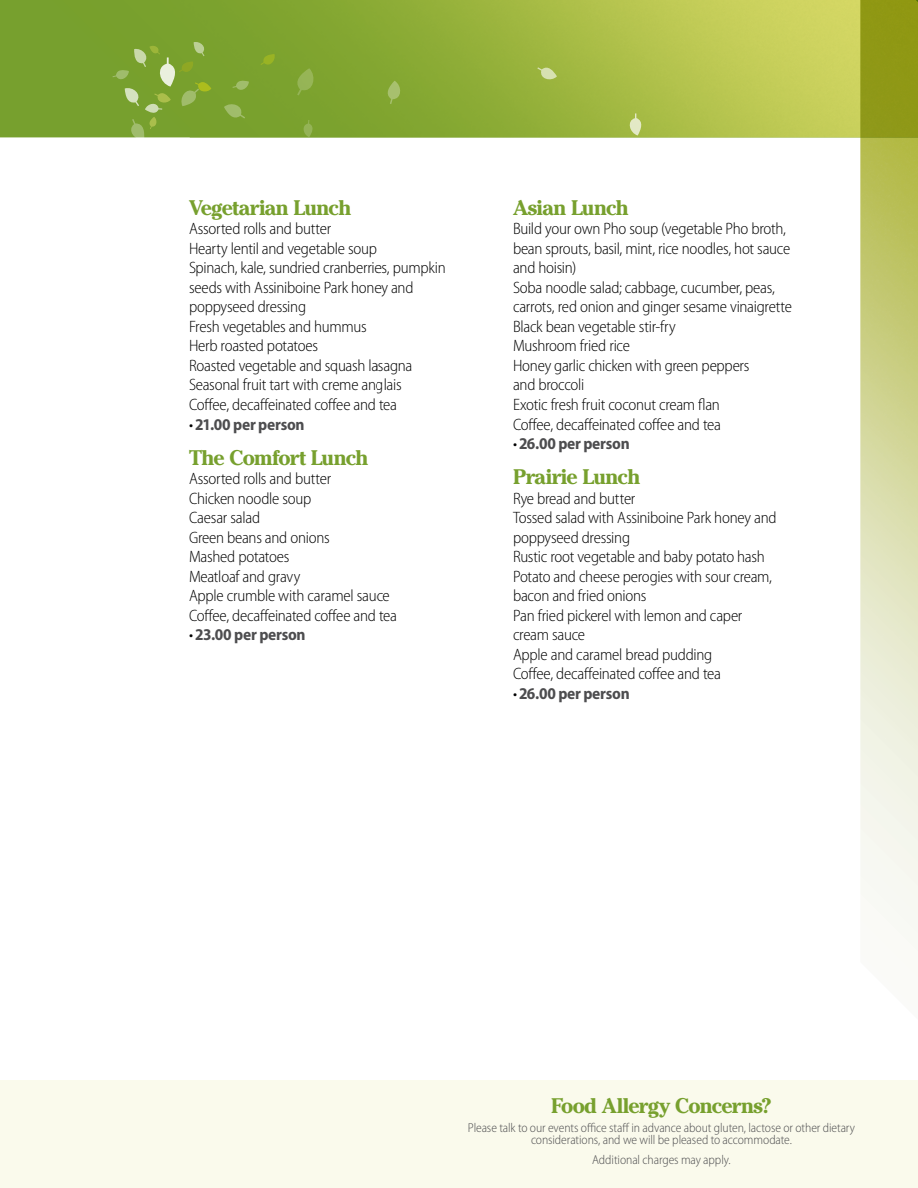
<style>
.page{position:relative;width:918px;height:1188px;background:#fff}
.page>*{position:absolute;margin:0;border:0;box-sizing:border-box;transform-origin:0 0}
.t1{font:700 21px "Cheltenham";letter-spacing:-.03em;color:#77a02e}
.t2{font:300 semi-condensed 16.5px/19.5px "Myriad Pro";letter-spacing:-.015em;color:#000}
.t3{font:700 semi-condensed 16.5px "Myriad Pro";letter-spacing:-.015em;color:#4d4d4f}
.t4{font:300 semi-condensed 12.9px/12px "Myriad Pro";letter-spacing:-.005em;color:#4d4d4f;text-align:center}
.s1{font-weight:300;color:#000}
</style>
<div class="page">
<div style="left:0;top:1080px;width:918px;height:108px;background:#fafaec"></div>
<div style="left:0;top:0;width:53px;height:137px;background:#77a02e"></div>
<img style="left:53px;top:0;width:807px;height:137px">
<svg style="left:293px;top:68px;width:24px;height:27px"></svg>
<svg style="left:301px;top:120px;width:14px;height:17px"></svg>
<svg style="left:233px;top:80px;width:16px;height:13px"></svg>
<svg style="left:384px;top:81px;width:18px;height:23px"></svg>
<svg style="left:537px;top:64px;width:20px;height:18px"></svg>
<svg style="left:224px;top:101px;width:21px;height:19px"></svg>
<svg style="left:626px;top:113px;width:18px;height:23px"></svg>
<img style="left:860px;top:0;width:58px;height:951px">
<svg style="left:261px;top:54px;width:15px;height:14px"></svg>
<svg style="left:113px;top:40px;width:98px;height:98px;background:#83a73c"></svg>
<p class="t1" style="left:189px;top:194px;width:164px">Vegetarian Lunch</p>
<p class="t2" style="left:189px;top:220px;width:258px">Assorted rolls and butter<br>Hearty lentil and vegetable soup<br>Spinach, kale, sundried cranberries, pumpkin seeds with Assiniboine Park honey and poppyseed dressing<br>Fresh vegetables and hummus<br>Herb roasted potatoes<br>Roasted vegetable and squash lasagna<br>Seasonal fruit tart with creme anglais<br>Coffee, decaffeinated coffee and tea</p>
<p class="t3" style="left:189px;top:415px;width:117px"><span class="s1">•</span>21.00 per person</p>
<p class="t1" style="left:189px;top:444px;width:181px">The Comfort Lunch</p>
<p class="t2" style="left:189px;top:469px;width:209px">Assorted rolls and butter<br>Chicken noodle soup<br>Caesar salad<br>Green beans and onions<br>Mashed potatoes<br>Meatloaf and gravy<br>Apple crumble with caramel sauce<br>Coffee, decaffeinated coffee and tea</p>
<p class="t3" style="left:189px;top:626px;width:118px"><span class="s1">•</span>23.00 per person</p>
<p class="t1" style="left:513px;top:194px;width:117px">Asian Lunch</p>
<p class="t2" style="left:513px;top:220px;width:280px">Build your own Pho soup (vegetable Pho broth, bean sprouts, basil, mint, rice noodles, hot sauce and hoisin)<br>Soba noodle salad; cabbage, cucumber, peas, carrots, red onion and ginger sesame vinaigrette Black bean vegetable stir-fry<br>Mushroom fried rice<br>Honey garlic chicken with green peppers<br>and broccoli<br>Exotic fresh fruit coconut cream flan<br>Coffee, decaffeinated coffee and tea</p>
<p class="t3" style="left:513px;top:434px;width:118px"><span class="s1">•</span>26.00 per person</p>
<p class="t1" style="left:513px;top:464px;width:129px">Prairie Lunch</p>
<p class="t2" style="left:513px;top:489px;width:265px">Rye bread and butter<br>Tossed salad with Assiniboine Park honey and poppyseed dressing<br>Rustic root vegetable and baby potato hash<br>Potato and cheese perogies with sour cream, bacon and fried onions<br>Pan fried pickerel with lemon and caper cream sauce<br>Apple and caramel bread pudding<br>Coffee, decaffeinated coffee and tea</p>
<p class="t3" style="left:513px;top:684px;width:118px"><span class="s1">•</span>26.00 per person</p>
<p class="t1" style="left:551px;top:1093px;width:222px">Food Allergy Concerns?</p>
<p class="t4" style="left:468px;top:1122px;width:389px">Please talk to our events office staff in advance about gluten, lactose or other dietary considerations, and we will be pleased to accommodate.</p>
<p class="t4" style="left:592px;top:1154px;width:140px">Additional charges may apply.</p>
</div>
